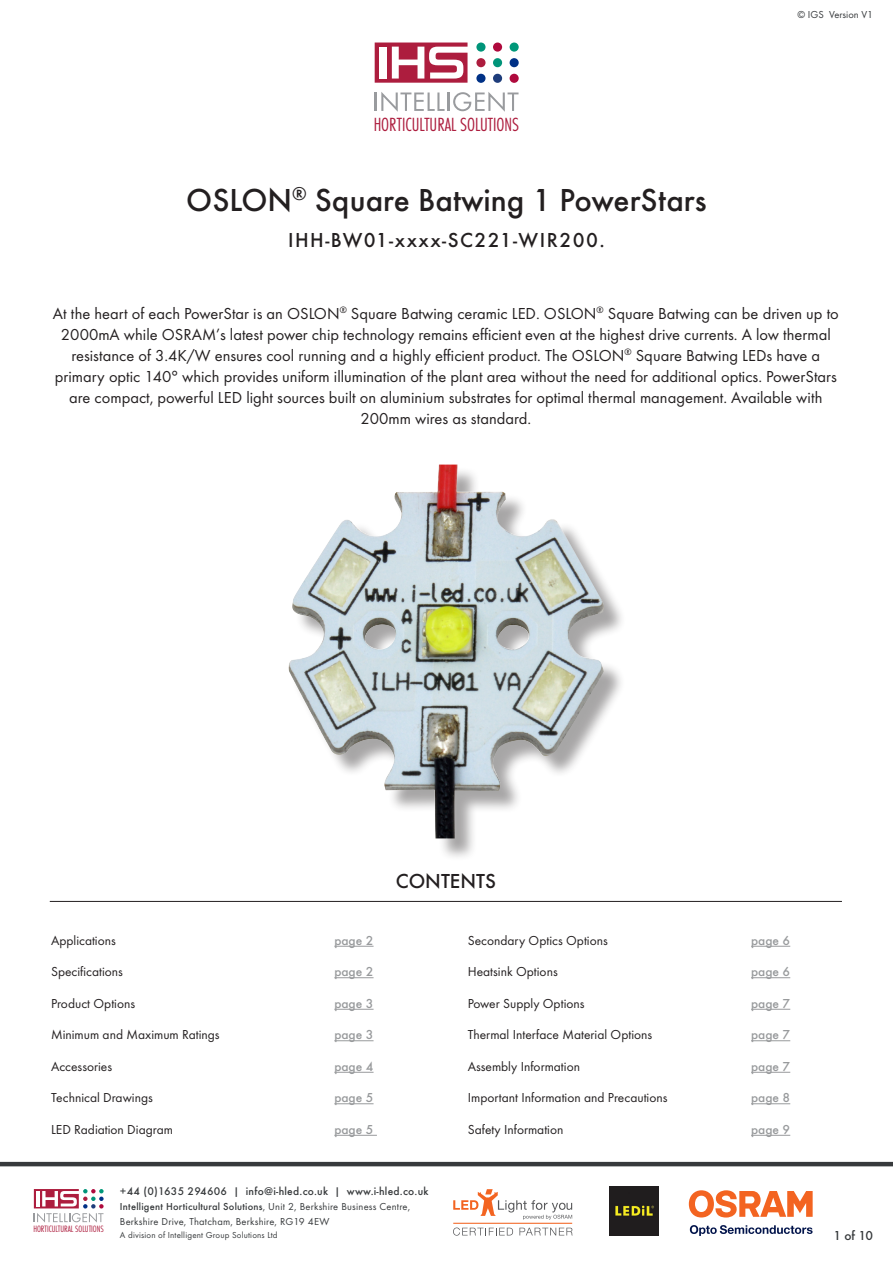
<style>
.page{position:relative;width:893px;height:1263px;background:#fff}
.page>*{position:absolute;margin:0;border:0;box-sizing:border-box;transform-origin:0 0}
.Main_Heading{font:500 33px "Futura T";color:#231f20}
.Main_Heading-2{font:500 21px "Futura T";letter-spacing:.07em;color:#231f20}
.SubHeading{font:500 21px "Futura T";color:#231f20}
.t1{font:300 condensed 19.8px "Futura T";color:#ad1d3e}
.Introduction{font:16.5px/21px "Futura T";color:#231f20;text-align:center}
.Contents{font:13.5px "Futura T";color:#231f20}
.Contents-2{font:500 13.5px "Futura T";color:#989a9c}
.t2{font:500 13.5px "Futura T";color:#373a3c}
.t3{font:500 11.55px "Futura T";letter-spacing:.02em;color:#373a3c}
.t4{font:10.5px/15px "Futura T";letter-spacing:.02em;color:#373a3c}
.t5{font:10.5px "Futura T";color:#373a3c}
.t6{font:300 condensed 9.6px "Futura T";color:#ad1d3e}
.t7{font:9px "Futura T";letter-spacing:.02em;color:#373a3c}
.s1{font-weight:500}
</style>
<div class="page">
<hr style="left:374px;top:93px;width:3px;height:18px;background:#999b9e">
<svg style="left:381px;top:92px;width:137px;height:20px"></svg>
<div style="left:476px;top:43px;width:9px;height:9px;background:#009479;border-radius:50%"></div>
<div style="left:493px;top:43px;width:9px;height:9px;background:#af0a3d;border-radius:50%"></div>
<div style="left:510px;top:43px;width:9px;height:9px;background:#009879;border-radius:50%"></div>
<div style="left:476px;top:58px;width:9px;height:9px;background:#ad1d3e;border-radius:50%"></div>
<div style="left:493px;top:58px;width:9px;height:9px;background:#009479;border-radius:50%"></div>
<div style="left:510px;top:58px;width:9px;height:9px;background:#003186;border-radius:50%"></div>
<div style="left:476px;top:74px;width:9px;height:9px;background:#003186;border-radius:50%"></div>
<div style="left:493px;top:74px;width:9px;height:9px;background:#1e3d7b;border-radius:50%"></div>
<div style="left:510px;top:74px;width:9px;height:9px;background:#af0a3d;border-radius:50%"></div>
<svg style="left:375px;top:43px;width:92px;height:40px"></svg>
<hr style="left:0;top:1162px;width:893px;height:4px;background:#373a3c">
<svg style="left:34px;top:1189px;width:70px;height:33px"></svg>
<svg style="left:453px;top:1189px;width:119px;height:31px"></svg>
<svg style="left:453px;top:1227px;width:60px;height:8px"></svg>
<svg style="left:519px;top:1228px;width:54px;height:7px"></svg>
<hr style="left:453px;top:1223px;width:119px;height:1px;background:#f36421">
<svg style="left:690px;top:1225px;width:122px;height:11px"></svg>
<svg style="left:689px;top:1190px;width:124px;height:27px"></svg>
<img style="left:609px;top:1186px;width:50px;height:50px">
<hr style="left:50px;top:901px;width:792px;height:1px;background:#231f20">
<hr style="left:334px;top:946px;width:40px;height:1px;background:#989a9c">
<hr style="left:334px;top:977px;width:40px;height:1px;background:#989a9c">
<hr style="left:334px;top:1009px;width:40px;height:1px;background:#989a9c">
<hr style="left:334px;top:1040px;width:40px;height:1px;background:#989a9c">
<hr style="left:334px;top:1072px;width:40px;height:1px;background:#989a9c">
<hr style="left:334px;top:1103px;width:40px;height:1px;background:#989a9c">
<hr style="left:334px;top:1135px;width:43px;height:1px;background:#989a9c">
<hr style="left:751px;top:946px;width:39px;height:1px;background:#989a9c">
<hr style="left:751px;top:977px;width:39px;height:1px;background:#989a9c">
<hr style="left:751px;top:1009px;width:39px;height:1px;background:#989a9c">
<hr style="left:751px;top:1040px;width:39px;height:1px;background:#989a9c">
<hr style="left:751px;top:1072px;width:39px;height:1px;background:#989a9c">
<hr style="left:751px;top:1103px;width:39px;height:1px;background:#989a9c">
<hr style="left:751px;top:1135px;width:39px;height:1px;background:#989a9c">
<div style="left:291px;top:467px;width:336px;height:394px;background:#231f20;opacity:.4"></div>
<img style="left:288px;top:465px;width:317px;height:373px">
<p class="t1" style="left:374px;top:112px;width:147px">HORTICULTURAL SOLUTIONS</p>
<p class="Main_Heading" style="left:186px;top:181px;width:522px">OSLON<sup>®</sup> Square Batwing 1 PowerStars</p>
<p class="Main_Heading-2" style="left:288px;top:228px;width:318px">IHH-BW01-xxxx-SC221-WIR200.</p>
<p class="t5" style="left:797px;top:8px;width:77px">© IGS Version V1</p>
<p class="Introduction" style="left:53px;top:303px;width:787px">At the heart of each PowerStar is an OSLON<sup>®</sup> Square Batwing ceramic LED. OSLON<sup>®</sup> Square Batwing can be driven up to 2000mA while OSRAM’s latest power chip technology remains efficient even at the highest drive currents. A low thermal resistance of 3.4K/W ensures cool running and a highly efficient product. The OSLON<sup>®</sup> Square Batwing LEDs have a primary optic 140° which provides uniform illumination of the plant area without the need for additional optics. PowerStars are compact, powerful LED light sources built on aluminium substrates for optimal thermal management. Available with 200mm wires as standard.</p>
<p class="Contents" style="left:51px;top:932px;width:66px">Applications</p>
<p class="Contents-2" style="left:334px;top:932px;width:41px">page 2</p>
<p class="Contents" style="left:51px;top:964px;width:73px">Specifications</p>
<p class="Contents-2" style="left:334px;top:964px;width:41px">page 2</p>
<p class="Contents" style="left:51px;top:995px;width:86px">Product Options</p>
<p class="Contents-2" style="left:334px;top:995px;width:41px">page 3</p>
<p class="Contents" style="left:51px;top:1027px;width:170px">Minimum and Maximum Ratings</p>
<p class="Contents-2" style="left:334px;top:1027px;width:41px">page 3</p>
<p class="Contents" style="left:51px;top:1058px;width:63px">Accessories</p>
<p class="Contents-2" style="left:334px;top:1058px;width:41px">page 4</p>
<p class="Contents" style="left:51px;top:1090px;width:103px">Technical Drawings</p>
<p class="Contents-2" style="left:334px;top:1090px;width:41px">page 5</p>
<p class="Contents" style="left:51px;top:1121px;width:123px">LED Radiation Diagram</p>
<p class="Contents-2" style="left:334px;top:1121px;width:41px">page 5</p>
<p class="SubHeading" style="left:396px;top:869px;width:102px">CONTENTS</p>
<p class="Contents" style="left:468px;top:932px;width:142px">Secondary Optics Options</p>
<p class="Contents-2" style="left:751px;top:932px;width:41px">page 6</p>
<p class="Contents" style="left:468px;top:964px;width:91px">Heatsink Options</p>
<p class="Contents-2" style="left:751px;top:964px;width:41px">page 6</p>
<p class="Contents" style="left:468px;top:995px;width:118px">Power Supply Options</p>
<p class="Contents-2" style="left:751px;top:995px;width:41px">page 7</p>
<p class="Contents" style="left:468px;top:1027px;width:186px">Thermal Interface Material Options</p>
<p class="Contents-2" style="left:751px;top:1027px;width:41px">page 7</p>
<p class="Contents" style="left:468px;top:1058px;width:114px">Assembly Information</p>
<p class="Contents-2" style="left:751px;top:1058px;width:41px">page 7</p>
<p class="Contents" style="left:468px;top:1090px;width:201px">Important Information and Precautions</p>
<p class="Contents-2" style="left:751px;top:1090px;width:41px">page 8</p>
<p class="Contents" style="left:468px;top:1121px;width:97px">Safety Information</p>
<p class="Contents-2" style="left:751px;top:1121px;width:41px">page 9</p>
<p class="t6" style="left:33px;top:1223px;width:72px">HORTICULTURAL SOLUTIONS</p>
<p class="t3" style="left:120px;top:1184px;width:310px">+44 (0)1635 294606 | info@i-hled.co.uk | www.i-hled.co.uk</p>
<p class="t4" style="left:120px;top:1199px;width:292px"><span class="s1">Intelligent Horticultural Solutions</span>, Unit 2, Berkshire Business Centre,<br>Berkshire Drive, Thatcham, Berkshire, RG19 4EW</p>
<p class="t7" style="left:120px;top:1230px;width:159px">A division of Intelligent Group Solutions Ltd</p>
<p class="t2" style="left:833px;top:1227px;width:41px">1 of 10</p>
</div>
